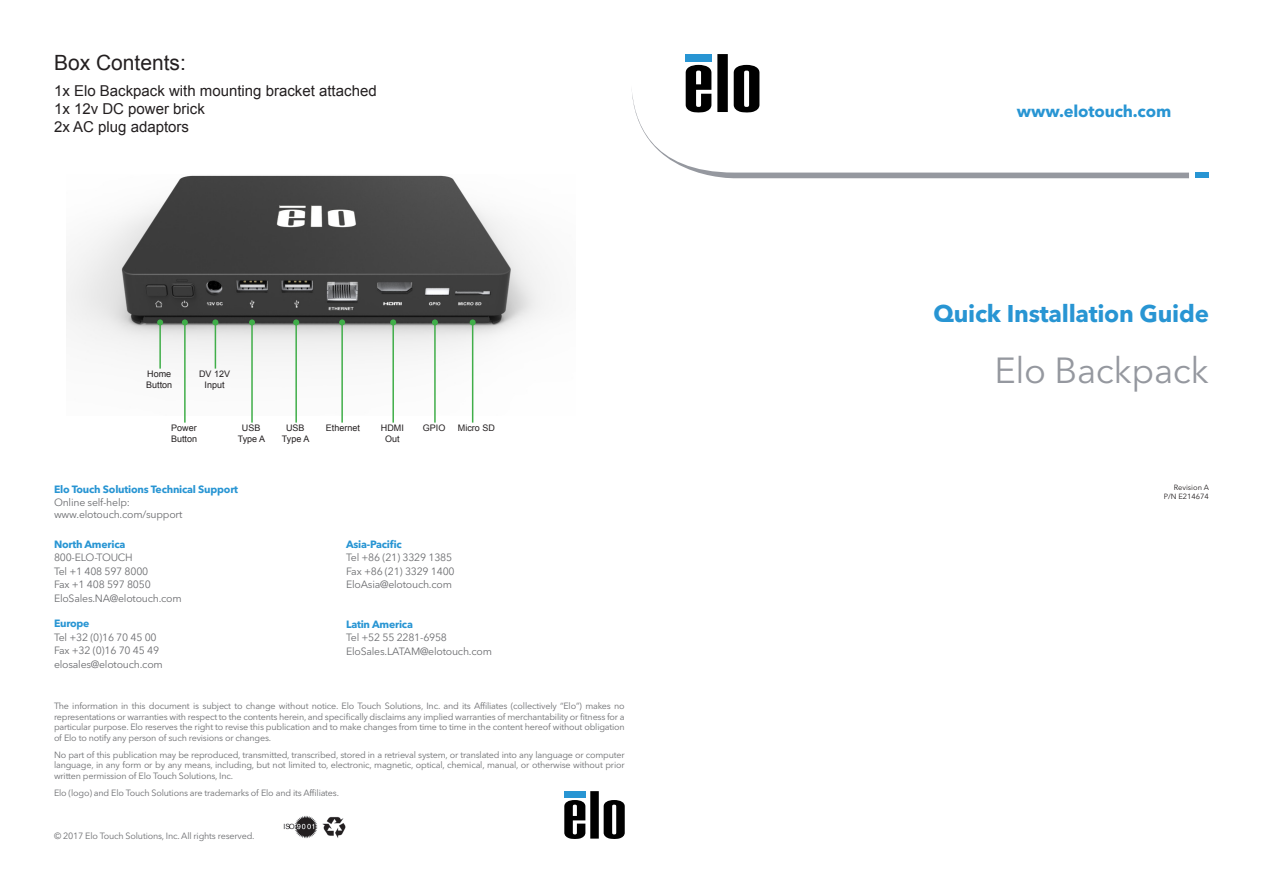
<style>
.page{position:relative;width:1263px;height:893px;background:#fff}
.page>*{position:absolute;margin:0;border:0;box-sizing:border-box;transform-origin:0 0}
.t1{font:36px "Avenir Next LT Pro";letter-spacing:-.01em;color:#95989f}
.t2{font:700 24px "Avenir Next LT Pro";letter-spacing:-.01em;color:#2895d3}
.t3{font:21px "Arial";color:#231f20}
.t4{font:700 16.5px "Avenir Next LT Pro";letter-spacing:-.01em;color:#2895d3}
.t5{font:15px "Arial";color:#231f20}
.t6{font:10.5px/13.5px "Avenir Next LT Pro";letter-spacing:-.02em;color:#6c6d70}
.t7{font:700 10.5px "Avenir Next LT Pro";letter-spacing:-.02em;color:#2895d3}
.t8{font:9px/10.5px "Avenir Next LT Pro";letter-spacing:-.02em;color:#6c6d70;text-align:justify}
.t9{font:9px/10.8px "Arial";color:#231f20;text-align:center}
.t10{font:7.5px/9px "Avenir Next LT Pro";color:#231f20;text-align:right}
</style>
<div class="page">
<img style="left:322px;top:816px;width:24px;height:22px">
<img style="left:283px;top:816px;width:35px;height:23px">
<div style="left:1195px;top:173px;width:14px;height:5px;background:#2895d3"></div>
<svg style="left:631px;top:85px;width:558px;height:94px"></svg>
<svg style="left:717px;top:54px;width:11px;height:58px"></svg>
<svg style="left:686px;top:65px;width:25px;height:47px"></svg>
<svg style="left:734px;top:65px;width:25px;height:47px"></svg>
<div style="left:685px;top:54px;width:27px;height:8px;background:#2895d3"></div>
<svg style="left:564px;top:791px;width:61px;height:48px"></svg>
<div style="left:564px;top:791px;width:22px;height:6px;background:#2895d3"></div>
<img style="left:66px;top:175px;width:480px;height:241px">
<hr style="left:159px;top:322px;width:2px;height:47px;background:#40ae49">
<svg style="left:157px;top:319px;width:6px;height:6px"></svg>
<hr style="left:215px;top:322px;width:1px;height:47px;background:#40ae49">
<svg style="left:212px;top:319px;width:6px;height:6px"></svg>
<hr style="left:184px;top:322px;width:2px;height:101px;background:#40ae49">
<svg style="left:182px;top:319px;width:6px;height:6px"></svg>
<hr style="left:251px;top:322px;width:2px;height:101px;background:#40ae49">
<svg style="left:249px;top:319px;width:6px;height:6px"></svg>
<hr style="left:295px;top:322px;width:2px;height:101px;background:#40ae49">
<svg style="left:293px;top:319px;width:6px;height:6px"></svg>
<hr style="left:341px;top:322px;width:2px;height:101px;background:#40ae49">
<svg style="left:339px;top:319px;width:6px;height:6px"></svg>
<hr style="left:392px;top:322px;width:2px;height:101px;background:#40ae49">
<svg style="left:390px;top:319px;width:6px;height:6px"></svg>
<hr style="left:434px;top:322px;width:2px;height:101px;background:#40ae49">
<svg style="left:432px;top:319px;width:6px;height:6px"></svg>
<hr style="left:472px;top:322px;width:1px;height:101px;background:#40ae49">
<svg style="left:470px;top:319px;width:6px;height:6px"></svg>
<p class="t3" style="left:54px;top:49px;width:133px">Box Contents:</p>
<p class="t5" style="left:54px;top:81px;width:324px">1x Elo Backpack with mounting bracket attached</p>
<p class="t5" style="left:54px;top:99px;width:152px">1x 12v DC power brick</p>
<p class="t5" style="left:54px;top:117px;width:137px">2x AC plug adaptors</p>
<p class="t9" style="left:147px;top:369px;width:26px">Home</p>
<p class="t9" style="left:146px;top:379px;width:28px">Button</p>
<p class="t9" style="left:199px;top:369px;width:33px">DV 12V<br>Input</p>
<p class="t9" style="left:171px;top:423px;width:27px">Power</p>
<p class="t9" style="left:171px;top:433px;width:28px">Button</p>
<p class="t9" style="left:238px;top:423px;width:29px">USB<br>Type A</p>
<p class="t9" style="left:282px;top:423px;width:29px">USB<br>Type A</p>
<p class="t9" style="left:326px;top:423px;width:36px">Ethernet</p>
<p class="t9" style="left:381px;top:423px;width:24px">HDMI</p>
<p class="t9" style="left:385px;top:433px;width:16px">Out</p>
<p class="t7" style="left:54px;top:483px;width:186px">Elo Touch Solutions Technical Support</p>
<p class="t6" style="left:54px;top:496px;width:130px;line-height:12.6px">Online self-help: www.elotouch.com/support</p>
<p class="t9" style="left:423px;top:423px;width:24px">GPIO</p>
<p class="t9" style="left:458px;top:423px;width:38px">Micro SD</p>
<p class="t7" style="left:54px;top:538px;width:73px">North America</p>
<p class="t6" style="left:54px;top:551px;width:129px">800-ELO-TOUCH<br>Tel +1 408 597 8000<br>Fax +1 408 597 8050<br>EloSales.NA@elotouch.com</p>
<p class="t7" style="left:54px;top:617px;width:37px">Europe</p>
<p class="t6" style="left:54px;top:630px;width:110px">Tel +32 (0)16 70 45 00<br>Fax +32 (0)16 70 45 49 elosales@elotouch.com</p>
<p class="t7" style="left:346px;top:538px;width:57px">Asia-Pacific</p>
<p class="t6" style="left:346px;top:551px;width:110px">Tel +86 (21) 3329 1385<br>Fax +86 (21) 3329 1400<br>EloAsia@elotouch.com</p>
<p class="t7" style="left:346px;top:618px;width:68px">Latin America</p>
<p class="t6" style="left:346px;top:631px;width:147px">Tel +52 55 2281-6958<br>EloSales.LATAM@elotouch.com</p>
<p class="t8" style="left:54px;top:701px;width:572px">The information in this document is subject to change without notice. Elo Touch Solutions, Inc. and its Affiliates (collectively “Elo”) makes no representations or warranties with respect to the contents herein, and specifically disclaims any implied warranties of merchantability or fitness for a particular purpose. Elo reserves the right to revise this publication and to make changes from time to time in the content hereof without obligation of Elo to notify any person of such revisions or changes.</p>
<p class="t8" style="left:54px;top:749px;width:572px">No part of this publication may be reproduced, transmitted, transcribed, stored in a retrieval system, or translated into any language or computer language, in any form or by any means, including, but not limited to, electronic, magnetic, optical, chemical, manual, or otherwise without prior written permission of Elo Touch Solutions, Inc.</p>
<p class="t8" style="left:54px;top:788px;width:287px">Elo (logo) and Elo Touch Solutions are trademarks of Elo and its Affiliates.</p>
<p class="t8" style="left:54px;top:831px;width:202px">© 2017 Elo Touch Solutions, Inc. All rights reserved.</p>
<h3 class="t4" style="left:1017px;top:101px;width:156px">www.elotouch.com</h3>
<h2 class="t2" style="left:933px;top:299px;width:277px">Quick Installation Guide</h2>
<h1 class="t1" style="left:994px;top:349px;width:216px">Elo Backpack</h1>
<p class="t10" style="left:1164px;top:483px;width:47px">Revision A<br>P/N E214674</p>
</div>
